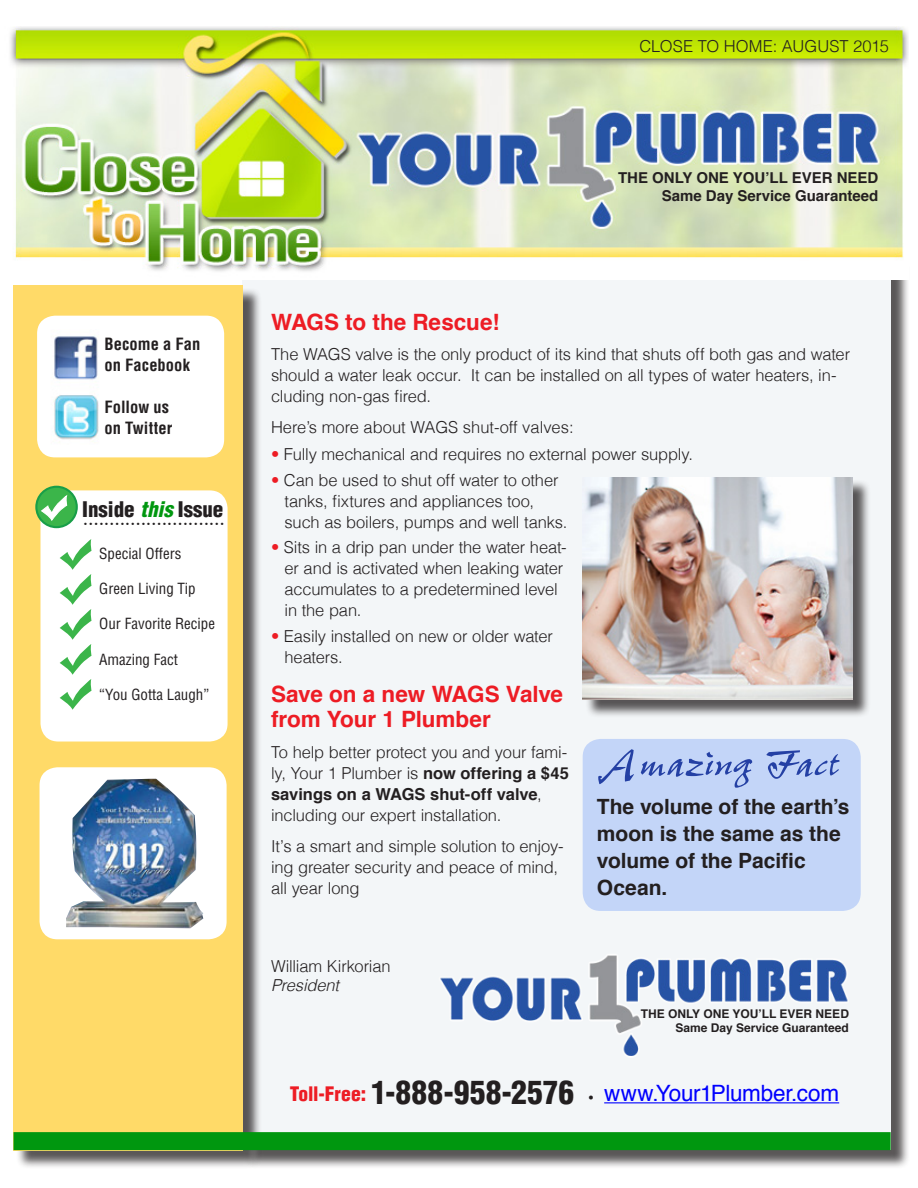
<style>
.page{position:relative;width:918px;height:1188px;background:#fff}
.page>*{position:absolute;margin:0;border:0;box-sizing:border-box;transform-origin:0 0}
.Body_Text{font:700 22.5px/25.5px "Helvetica";letter-spacing:-.005em;color:#ed1c24}
.t1{font:22.5px "Helvetica";letter-spacing:-.01em;color:#00f}
.t2{font:700 21px/27px "Helvetica";color:#231f20}
.t3{font:21px "Times";color:#231f20}
.t4{font:900 condensed 21px "Helvetica";color:#231f20}
.Body_Text-2{font:300 16.5px/21px "Helvetica";letter-spacing:-.01em;color:#231f20}
.Bullit_Copy{font:300 16.5px/21px "Helvetica";letter-spacing:-.01em;color:#231f20}
.t5{font:700 condensed 16.5px/21px "Helvetica";letter-spacing:.005em;color:#231f20}
.t6{font:condensed 15px "Helvetica";color:#231f20}
.t7{font:700 15px/18px "Helvetica";color:#231f20;text-align:right}
.t8{font:700 12px/14.4px "Helvetica";color:#231f20;text-align:right}
.s1{font-style:italic;color:#00970f}
.s2{color:#ed1c24}
.s3{font-weight:700}
.s4{font-style:italic}
.s5{font-weight:900;font-stretch:condensed;font-size:19.5px;color:#ed1c24}
.s6{font-weight:900;font-stretch:condensed;font-size:31.5px;color:#231f20}
</style>
<div class="page">
<div style="left:245px;top:257px;width:665px;height:912px;background:#231f20;opacity:.75"></div>
<div style="left:242px;top:255px;width:649px;height:895px;background:#f3f6f8"></div>
<div style="left:16px;top:287px;width:246px;height:882px;background:#231f20;opacity:.75"></div>
<div style="left:14px;top:285px;width:229px;height:865px;background:#ffda68"></div>
<div style="left:14px;top:1132px;width:877px;height:18px;background:#00970f"></div>
<div style="left:37px;top:316px;width:187px;height:141px;background:#fff;border-radius:18px"></div>
<img style="left:54px;top:336px;width:45px;height:104px">
<div style="left:40px;top:490px;width:188px;height:252px;background:#fff;border-radius:18px"></div>
<svg style="left:60px;top:539px;width:32px;height:171px"></svg>
<svg style="left:36px;top:487px;width:41px;height:40px"></svg>
<div style="left:35px;top:486px;width:43px;height:42px;border:2px solid #189e48;border-radius:50%"></div>
<svg style="left:40px;top:496px;width:28px;height:24px"></svg>
<div style="left:583px;top:739px;width:278px;height:172px;background:#c3d5f8;border-radius:18px"></div>
<svg style="left:598px;top:749px;width:242px;height:39px"></svg>
<img style="left:440px;top:954px;width:408px;height:103px">
<hr style="left:604px;top:1102px;width:235px;height:1px;background:#00f">
<div style="left:585px;top:479px;width:286px;height:239px;background:#231f20;opacity:.75"></div>
<img style="left:583px;top:477px;width:270px;height:223px">
<img style="left:10px;top:27px;width:898px;height:253px">
<div style="left:40px;top:767px;width:187px;height:172px;background:#fff;border-radius:18px"></div>
<img style="left:66px;top:779px;width:137px;height:149px">
<p class="t5" style="left:104px;top:334px;width:98px">Become a Fan on Facebook</p>
<p class="t5" style="left:104px;top:396px;width:70px">Follow us on Twitter</p>
<p class="t4" style="left:82px;top:496px;width:143px">Inside <span class="s1">this</span> Issue</p>
<p class="t3" style="left:82px;top:498px;width:143px">...........................</p>
<p class="t6" style="left:99px;top:544px;width:84px">Special Offers</p>
<p class="t6" style="left:99px;top:579px;width:98px">Green Living Tip</p>
<p class="t6" style="left:99px;top:614px;width:117px">Our Favorite Recipe</p>
<p class="t6" style="left:99px;top:650px;width:80px">Amazing Fact</p>
<p class="t6" style="left:99px;top:685px;width:112px">“You Gotta Laugh”</p>
<p class="Body_Text-2" style="left:639px;top:35px;width:251px">CLOSE TO HOME: AUGUST 2015</p>
<p class="t7" style="left:618px;top:169px;width:262px">THE ONLY ONE YOU’LL EVER NEED<br>Same Day Service Guaranteed</p>
<p class="Body_Text" style="left:271px;top:309px;width:230px">WAGS to the Rescue!</p>
<p class="Body_Text-2" style="left:271px;top:343px;width:581px">The WAGS valve is the only product of its kind that shuts off both gas and water should a water leak occur. It can be installed on all types of water heaters, in&shy;cluding non-gas fired.</p>
<p class="Body_Text-2" style="left:271px;top:416px;width:304px">Here’s more about WAGS shut-off valves:</p>
<p class="Bullit_Copy" style="left:271px;top:443px;width:424px"><span class="s2">•</span> Fully mechanical and requires no external power supply.</p>
<p class="Bullit_Copy" style="left:285px;top:469px;width:284px;text-indent:-14px"><span class="s2">•</span> Can be used to shut off water to other tanks, fixtures and appliances too, such as boilers, pumps and well tanks.</p>
<p class="Bullit_Copy" style="left:285px;top:536px;width:284px;text-indent:-14px"><span class="s2">•</span> Sits in a drip pan under the water heat&shy;er and is activated when leaking water accumulates to a predetermined level in the pan.</p>
<p class="Bullit_Copy" style="left:285px;top:625px;width:270px;text-indent:-14px"><span class="s2">•</span> Easily installed on new or older water heaters.</p>
<p class="Body_Text" style="left:271px;top:681px;width:294px">Save on a new WAGS Valve from Your 1 Plumber</p>
<p class="Body_Text-2" style="left:271px;top:741px;width:299px">To help better protect you and your fami&shy;ly, Your 1 Plumber is <span class="s3">now offering a $45 savings on a WAGS shut-off valve</span>, including our expert installation.</p>
<p class="Body_Text-2" style="left:271px;top:834px;width:294px">It’s a smart and simple solution to enjoy&shy;ing greater security and peace of mind, all year long</p>
<p class="Body_Text-2" style="left:271px;top:955px;width:121px;line-height:19.5px">William Kirkorian<br><span class="s4">President</span></p>
<p class="t2" style="left:597px;top:794px;width:254px">The volume of the earth’s moon is the same as the volume of the Pacific<br>Ocean.</p>
<p class="t8" style="left:641px;top:1007px;width:210px">THE ONLY ONE YOU’LL EVER NEED<br>Same Day Service Guaranteed</p>
<p class="t1" style="left:290px;top:1076px;width:551px"><span class="s5">Toll-Free:</span> <span class="s6">1-888-958-2576</span> <sub>•</sub> www.Your1Plumber.com</p>
</div>
